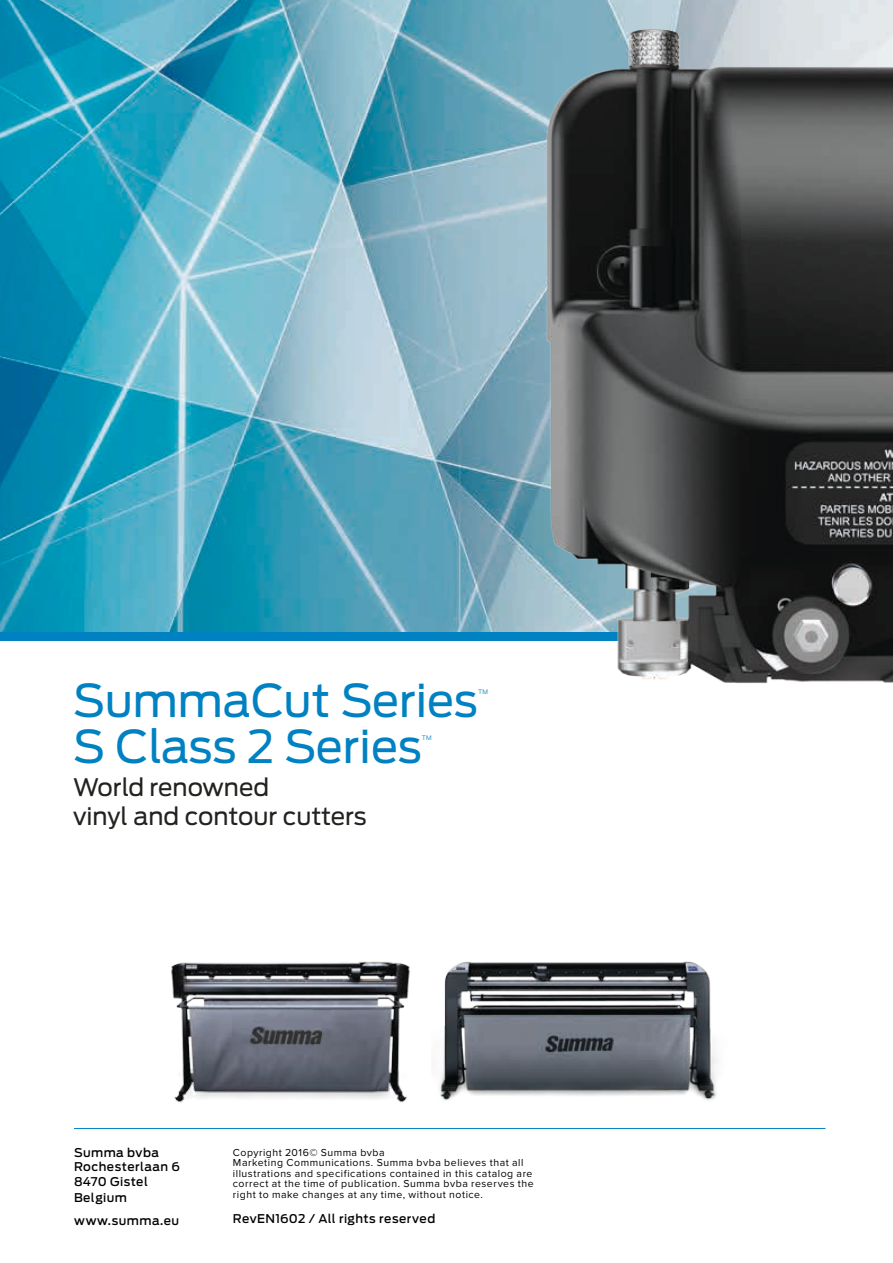
<style>
.page{position:relative;width:893px;height:1263px;background:#fff}
.page>*{position:absolute;margin:0;border:0;box-sizing:border-box;transform-origin:0 0}
.t1{font:45px "Antenna";color:#0081c1}
.t2{font:24px "Antenna";color:#20231e}
.t3{font:500 12px "Antenna";letter-spacing:.035em;color:#010300}
.t4{font:10.5px/10.5px "Proxima Nova";letter-spacing:.05em;color:#010300}
.t5{font:300 6.15px "Antenna";color:#0081c1}
</style>
<div class="page">
<div style="left:0;top:631px;width:668px;height:10px;background:#0081c1"></div>
<img style="left:0;top:0;width:893px;height:631px">
<hr style="left:74px;top:1128px;width:751px;height:1px;background:#0081c1">
<img style="left:536px;top:12px;width:357px;height:671px">
<img style="left:440px;top:961px;width:278px;height:140px">
<img style="left:171px;top:961px;width:239px;height:142px">
<p class="t1" style="left:73px;top:673px;width:407px">SummaCut Series</p>
<p class="t5" style="left:478px;top:688px;width:11px">TM</p>
<p class="t1" style="left:73px;top:720px;width:350px">S Class 2 Series</p>
<p class="t5" style="left:422px;top:734px;width:11px">TM</p>
<p class="t2" style="left:73px;top:773px;width:198px">World renowned</p>
<p class="t2" style="left:73px;top:802px;width:295px">vinyl and contour cutters</p>
<p class="t3" style="left:74px;top:1145px;width:87px">Summa bvba</p>
<p class="t3" style="left:74px;top:1160px;width:108px">Rochesterlaan 6</p>
<p class="t3" style="left:74px;top:1174px;width:75px">8470 Gistel</p>
<p class="t3" style="left:74px;top:1191px;width:54px">Belgium</p>
<p class="t3" style="left:74px;top:1213px;width:107px">www.summa.eu</p>
<p class="t4" style="left:233px;top:1147px;width:153px">Copyright 2016© Summa bvba</p>
<p class="t4" style="left:233px;top:1158px;width:302px">Marketing Communications. Summa bvba believes that all illustrations and specifications contained in this catalog are correct at the time of publication. Summa bvba reserves the right to make changes at any time, without notice.</p>
<p class="t3" style="left:233px;top:1211px;width:204px">RevEN1602 / All rights reserved</p>
</div>
